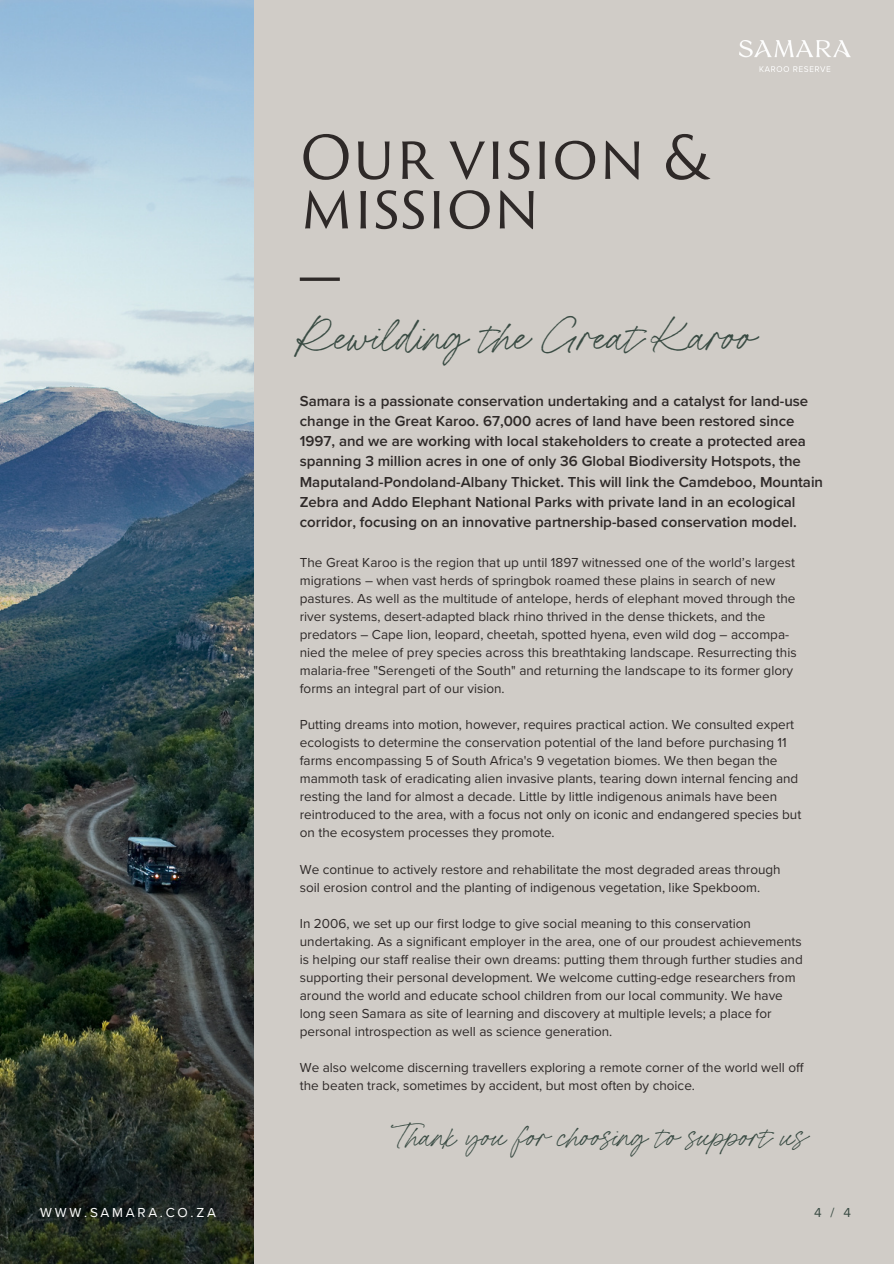
<style>
.page{position:relative;width:894px;height:1264px;background:#fff}
.page>*{position:absolute;margin:0;border:0;box-sizing:border-box;transform-origin:0 0}
.t1{font:58.5px/49.5px "Trajan Sans Pro";color:#2e2928}
.t2{font:48px "Miss Confidential";color:#394b43}
.t3{font:33px "Miss Confidential";color:#394b43}
.t4{font:600 15px/20.2px "Proxima Nova";color:#2e2928}
.t5{font:13.5px/18px "Proxima Nova";color:#2e2928}
.t6{font:13.5px "Proxima Nova";letter-spacing:.2em;color:#fff}
.t7{font:13.5px "Proxima Nova";color:#394b43}
</style>
<div class="page">
<div style="left:0;top:0;width:893px;height:1263px;background:#d0ccc7"></div>
<img style="left:739px;top:40px;width:111px;height:31px">
<svg style="left:300px;top:277px;width:40px;height:4px"></svg>
<img style="left:0;top:0;width:253px;height:1263px">
<h1 class="t1" style="left:300px;top:139px;width:413px">OUR VISION &amp;<br>MISSION</h1>
<h2 class="t2" style="left:300px;top:304px;width:454px">Rewilding the Great Karoo</h2>
<p class="t4" style="left:300px;top:391px;width:524px">Samara is a passionate conservation undertaking and a catalyst for land-use change in the Great Karoo. 67,000 acres of land have been restored since 1997, and we are working with local stakeholders to create a protected area spanning 3 million acres in one of only 36 Global Biodiversity Hotspots, the Maputaland-Pondoland-Albany Thicket. This will link the Camdeboo, Mountain Zebra and Addo Elephant National Parks with private land in an ecological corridor, focusing on an innovative partnership-based conservation model.</p>
<p class="t5" style="left:300px;top:554px;width:498px">The Great Karoo is the region that up until 1897 witnessed one of the world’s largest migrations – when vast herds of springbok roamed these plains in search of new pastures. As well as the multitude of antelope, herds of elephant moved through the river systems, desert-adapted black rhino thrived in the dense thickets, and the predators – Cape lion, leopard, cheetah, spotted hyena, even wild dog – accompa&shy;nied the melee of prey species across this breathtaking landscape. Resurrecting this malaria-free "Serengeti of the South" and returning the landscape to its former glory forms an integral part of our vision.</p>
<p class="t5" style="left:300px;top:716px;width:503px">Putting dreams into motion, however, requires practical action. We consulted expert ecologists to determine the conservation potential of the land before purchasing 11 farms encompassing 5 of South Africa's 9 vegetation biomes. We then began the mammoth task of eradicating alien invasive plants, tearing down internal fencing and resting the land for almost a decade. Little by little indigenous animals have been reintroduced to the area, with a focus not only on iconic and endangered species but on the ecosystem processes they promote.</p>
<p class="t5" style="left:300px;top:860px;width:482px">We continue to actively restore and rehabilitate the most degraded areas through soil erosion control and the planting of indigenous vegetation, like Spekboom.</p>
<p class="t5" style="left:300px;top:914px;width:504px">In 2006, we set up our first lodge to give social meaning to this conservation undertaking. As a significant employer in the area, one of our proudest achievements is helping our staff realise their own dreams: putting them through further studies and supporting their personal development. We welcome cutting-edge researchers from around the world and educate school children from our local community. We have long seen Samara as site of learning and discovery at multiple levels; a place for personal introspection as well as science generation.</p>
<p class="t5" style="left:300px;top:1058px;width:505px">We also welcome discerning travellers exploring a remote corner of the world well off the beaten track, sometimes by accident, but most often by choice.</p>
<h3 class="t3" style="left:394px;top:1114px;width:411px">Thank you for choosing to support us</h3>
<p class="t6" style="left:40px;top:1204px;width:177px">WWW.SAMARA.CO.ZA</p>
<p class="t7" style="left:813px;top:1204px;width:38px">4/4</p>
</div>
